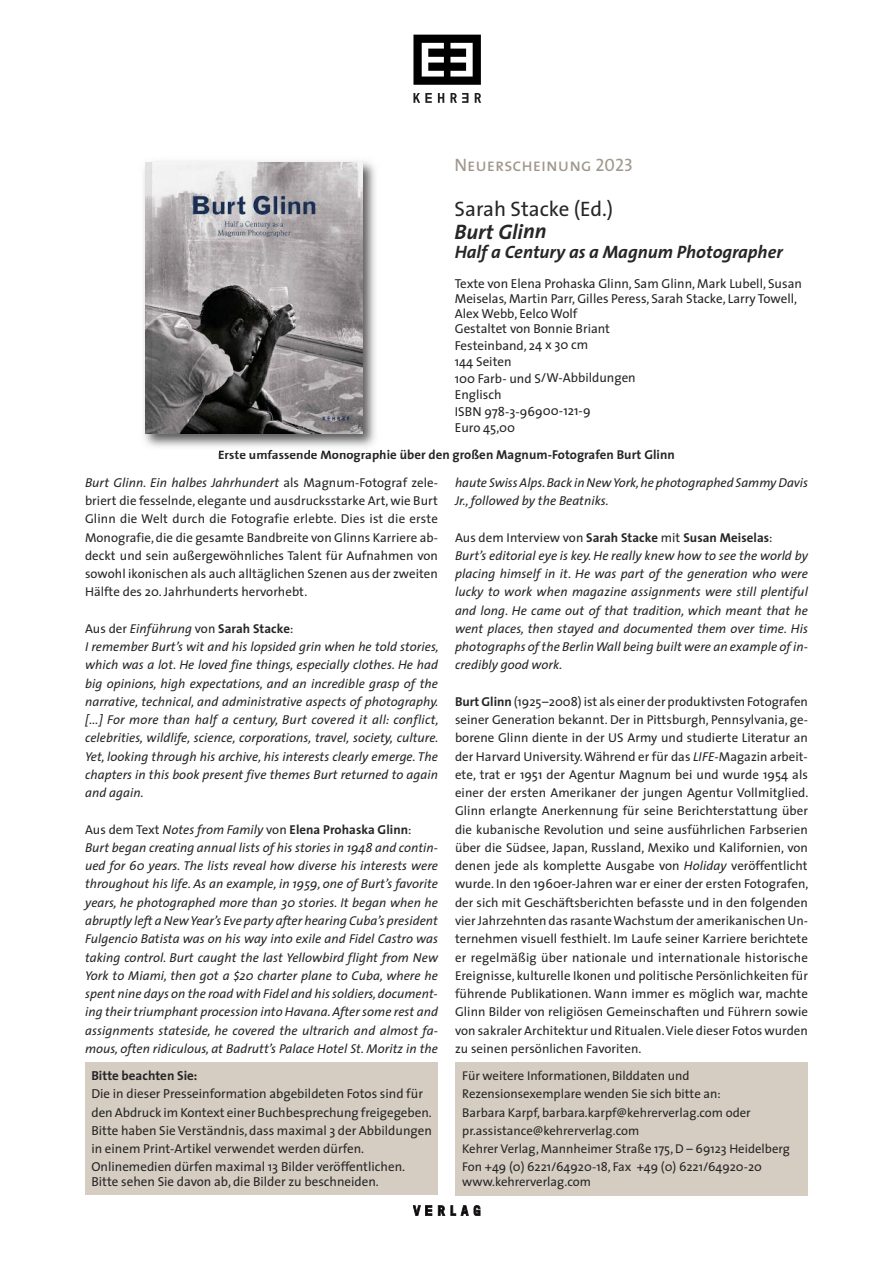
<style>
.page{position:relative;width:893px;height:1263px;background:#fff}
.page>*{position:absolute;margin:0;border:0;box-sizing:border-box;transform-origin:0 0}
.t1{font:21px "The Sans";color:#272627}
.t2{font:italic 700 21px "The Sans";color:#272627}
.t3{font:italic 700 18px "The Sans";color:#272627}
.t4{font:18px "The Sans Caps";color:#a0988c}
.t5{font:13.05px/16.5px "The Sans";color:#272627}
.t6{font:700 13.05px "The Sans";color:#272627}
.t7{font:italic 12.9px/18.3px "The Sans";letter-spacing:.005em;color:#272627}
.t8{font:12.9px/18.3px "The Sans";letter-spacing:.005em;color:#272627;text-align:justify}
.t9{font:700 12.9px "The Sans";letter-spacing:.005em;color:#272627}
.t10{font:12.75px/18.3px "The Sans";color:#272627}
.s1{font-style:italic}
.s2{font-style:normal}
.s3{font-weight:700;font-style:normal}
.s4{font-weight:700}
</style>
<div class="page">
<svg style="left:475px;top:93px;width:6px;height:10px"></svg>
<svg style="left:413px;top:93px;width:19px;height:10px"></svg>
<svg style="left:438px;top:93px;width:6px;height:10px"></svg>
<svg style="left:450px;top:93px;width:18px;height:10px"></svg>
<svg style="left:413px;top:35px;width:68px;height:50px"></svg>
<svg style="left:438px;top:1205px;width:7px;height:11px"></svg>
<svg style="left:451px;top:1205px;width:29px;height:11px"></svg>
<svg style="left:413px;top:1205px;width:19px;height:11px"></svg>
<div style="left:85px;top:1062px;width:353px;height:133px;background:#d5cdc1"></div>
<img style="left:143px;top:161px;width:239px;height:292px">
<img style="left:219px;top:450px;width:91px;height:3px">
<img style="left:145px;top:162px;width:217px;height:272px">
<div style="left:455px;top:1062px;width:353px;height:133px;background:#d5cdc1"></div>
<h2 class="t4" style="left:455px;top:159px;width:180px">Neuerscheinung 2023</h2>
<h1 class="t1" style="left:455px;top:201px;width:160px">Sarah Stacke (Ed.)</h1>
<h1 class="t2" style="left:455px;top:223px;width:93px">Burt Glinn</h1>
<h2 class="t3" style="left:455px;top:245px;width:330px">Half a Century as a Magnum Photographer</h2>
<p class="t5" style="left:455px;top:277px;width:349px;line-height:15px">Texte von Elena Prohaska Glinn, Sam Glinn, Mark Lubell, Susan Meiselas, Martin Parr, Gilles Peress, Sarah Stacke, Larry Towell, Alex Webb, Eelco Wolf<br>Gestaltet von Bonnie Briant</p>
<p class="t5" style="left:455px;top:338px;width:182px">Festeinband, 24 x 30 cm<br>144 Seiten<br>100 Farb- und S/W-Abbildungen<br>Englisch<br>ISBN 978-3-96900-121-9<br>Euro 45,00</p>
<p class="t9" style="left:218px;top:450px;width:458px">Erste umfassende Monographie über den großen Magnum-Fotografen Burt Glinn</p>
<p class="t8" style="left:85px;top:475px;width:355px"><span class="s1">Burt Glinn. Ein halbes Jahrhundert</span> als Magnum-Fotograf zele&shy;briert die fesselnde, elegante und ausdrucksstarke Art,wie Burt Glinn die Welt durch die Fotografie erlebte. Dies ist die erste Monografie, die die gesamte Bandbreite von Glinns Karriere ab&shy;deckt und sein außergewöhnliches Talent für Aufnahmen von sowohl ikonischen als auch alltäglichen Szenen aus der zweiten Hälfte des 20. Jahrhunderts hervorhebt.</p>
<p class="t7" style="left:85px;top:621px;width:355px"><span class="s2">Aus der</span> Einführung <span class="s2">von</span> <span class="s3">Sarah Stacke</span><span class="s2">:<br></span>I remember Burt’s wit and his lopsided grin when he told stories, which was a lot. He loved fine things, especially clothes. He had big opinions, high expectations, and an incredible grasp of the narrative, technical, and administrative aspects of photography. [...] For more than half a century, Burt covered it all: conflict, celebrities, wildlife, science, corporations, travel, society, culture.<br>Yet, looking through his archive, his interests clearly emerge. The chapters in this book present five themes Burt returned to again and again.</p>
<p class="t7" style="left:85px;top:821px;width:355px"><span class="s2">Aus dem Text</span> Notes from Family <span class="s2">von</span> <span class="s3">Elena Prohaska Glinn</span><span class="s2">:<br></span>Burt began creating annual lists of his stories in 1948 and contin&shy;ued for 60 years. The lists reveal how diverse his interests were throughout his life. As an example, in 1959, one of Burt’s favorite years, he photographed more than 30 stories. It began when he abruptly left a NewYear’s Eve party after hearing Cuba’s president Fulgencio Batista was on his way into exile and Fidel Castro was taking control. Burt caught the last Yellowbird flight from New York to Miami, then got a $20 charter plane to Cuba, where he spent nine days on the road with Fidel and his soldiers,document&shy;ing their triumphant procession into Havana.After some rest and assignments stateside, he covered the ultrarich and almost fa&shy;mous, often ridiculous, at Badrutt’s Palace Hotel St. Moritz in the</p>
<p class="t6" style="left:91px;top:1071px;width:108px">Bitte beachten Sie:</p>
<p class="t5" style="left:91px;top:1086px;width:342px;line-height:18.3px">Die in dieser Presseinformation abgebildeten Fotos sind für denAbdruck im Kontext einer Buchbesprechung freigegeben.<br>Bitte haben Sie Verständnis, dass maximal 3 der Abbildungen in einem Print-Artikel verwendet werden dürfen.<br>Onlinemedien dürfen maximal 13 Bilder veröffentlichen.</p>
<p class="t5" style="left:91px;top:1175px;width:289px">Bitte sehen Sie davon ab, die Bilder zu beschneiden.</p>
<p class="t7" style="left:455px;top:475px;width:354px">haute Swiss Alps.Back in NewYork,he photographed Sammy Davis<br>Jr.,followed by the Beatniks.</p>
<p class="t7" style="left:455px;top:529px;width:354px"><span class="s2">Aus dem Interview von</span> <span class="s3">Sarah Stacke</span> <span class="s2">mit</span> <span class="s3">Susan Meiselas</span><span class="s2">:<br></span>Burt’s editorial eye is key. He really knew how to see the world by placing himself in it. He was part of the generation who were lucky to work when magazine assignments were still plentiful and long. He came out of that tradition, which meant that he went places, then stayed and documented them over time. His photographs of the BerlinWall being built were an example of in&shy;credibly good work.</p>
<p class="t8" style="left:455px;top:694px;width:355px"><span class="s4">Burt Glinn</span> (1925–2008) ist als einer der produktivsten Fotografen seiner Generation bekannt. Der in Pittsburgh, Pennsylvania, ge&shy;borene Glinn diente in der US Army und studierte Literatur an der Harvard University.Während er für das <span class="s1">LIFE</span>-Magazin arbeit&shy;ete, trat er 1951 der Agentur Magnum bei und wurde 1954 als einer der ersten Amerikaner der jungen Agentur Vollmitglied.<br>Glinn erlangte Anerkennung für seine Berichterstattung über die kubanische Revolution und seine ausführlichen Farbserien über die Südsee, Japan, Russland, Mexiko und Kalifornien, von denen jede als komplette Ausgabe von <span class="s1">Holiday</span> veröffentlicht wurde. In den 1960er-Jahren war er einer der ersten Fotografen, der sich mit Geschäftsberichten befasste und in den folgenden vier Jahrzehnten das rasanteWachstum der amerikanischen Un&shy;ternehmen visuell festhielt. Im Laufe seiner Karriere berichtete er regelmäßig über nationale und internationale historische Ereignisse, kulturelle Ikonen und politische Persönlichkeiten für führende Publikationen. Wann immer es möglich war, machte Glinn Bilder von religiösen Gemeinschaften und Führern sowie von sakraler Architektur und Ritualen.Viele dieser Fotos wurden zu seinen persönlichen Favoriten.</p>
<p class="t10" style="left:462px;top:1068px;width:329px">Für weitere Informationen, Bilddaten und Rezensionsexemplare wenden Sie sich bitte an:<br>Barbara Karpf, barbara.karpf@kehrerverlag.com oder pr.assistance@kehrerverlag.com<br>Kehrer Verlag, Mannheimer Straße 175, D – 69123 Heidelberg Fon +49 (0) 6221/64920-18, Fax +49 (0) 6221/64920-20</p>
<p class="t10" style="left:462px;top:1174px;width:130px">www.kehrerverlag.com</p>
</div>
